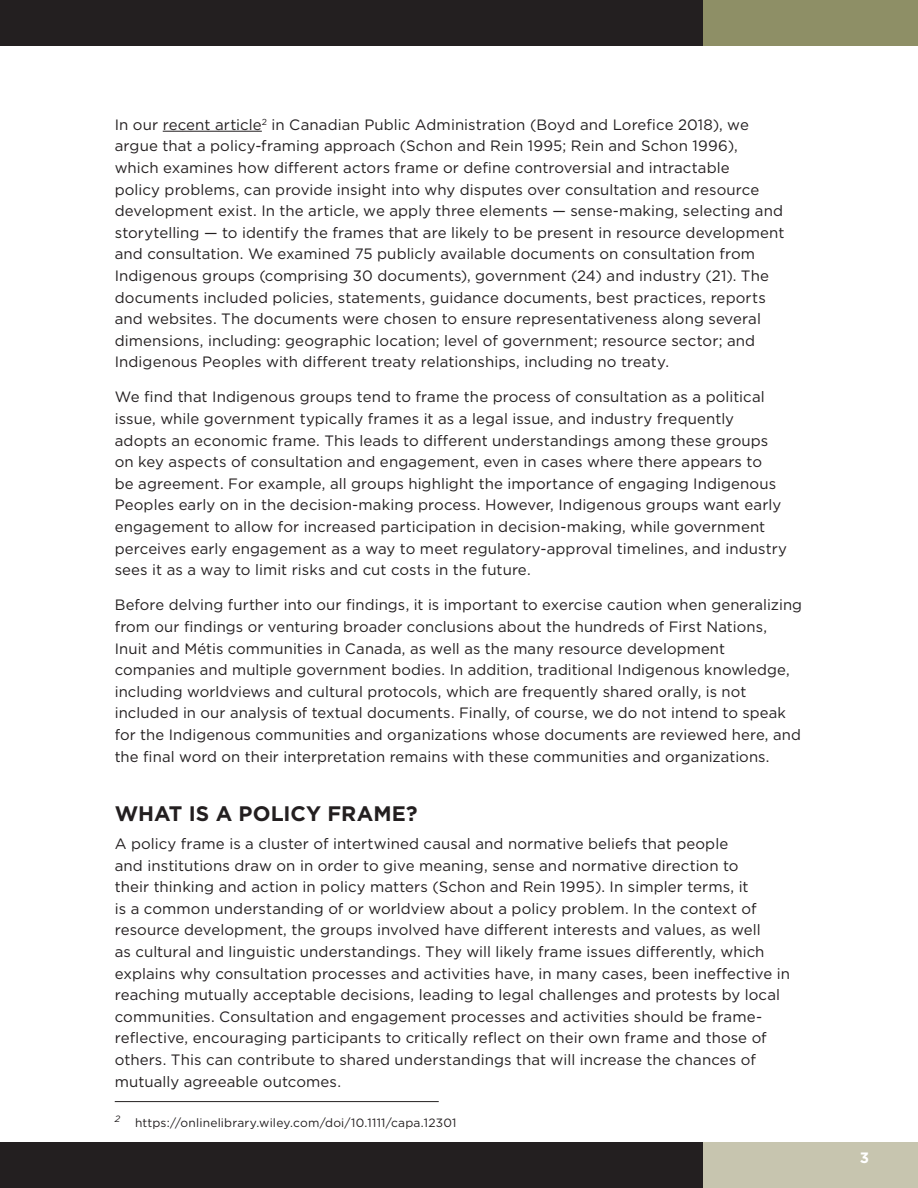
<style>
.page{position:relative;width:918px;height:1188px;background:#fff}
.page>*{position:absolute;margin:0;border:0;box-sizing:border-box;transform-origin:0 0}
.Heading_1{font:700 21px "Gotham";color:#231f20}
.Body{font:15px/21.6px "Gotham";letter-spacing:.005em;color:#231f20}
.t1{font:700 15px "Gotham";color:#fff}
.Footnote{font:12px "Gotham";letter-spacing:.015em;color:#231f20}
</style>
<div class="page">
<div style="left:703px;top:0;width:215px;height:45px;background:#8e8f66"></div>
<div style="left:0;top:0;width:703px;height:45px;background:#231f20"></div>
<div style="left:703px;top:1143px;width:215px;height:45px;background:#c7c5af"></div>
<div style="left:0;top:1143px;width:703px;height:45px;background:#231f20"></div>
<hr style="left:163px;top:131px;width:99px;height:1px;background:#231f20">
<hr style="left:115px;top:1101px;width:324px;height:1px;background:#231f20">
<p class="Body" style="left:115px;top:113px;width:671px">In our recent article<sup>2</sup> in Canadian Public Administration (Boyd and Lorefice 2018), we argue that a policy-framing approach (Schon and Rein 1995; Rein and Schon 1996), which examines how different actors frame or define controversial and intractable<br>policy problems, can provide insight into why disputes over consultation and resource development exist. In the article, we apply three elements — sense-making, selecting and storytelling — to identify the frames that are likely to be present in resource development and consultation. We examined 75 publicly available documents on consultation from Indigenous groups (comprising 30 documents), government (24) and industry (21). The documents included policies, statements, guidance documents, best practices, reports and websites. The documents were chosen to ensure representativeness along several dimensions, including: geographic location; level of government; resource sector; and Indigenous Peoples with different treaty relationships, including no treaty.</p>
<p class="Body" style="left:115px;top:386px;width:674px">We find that Indigenous groups tend to frame the process of consultation as a political issue, while government typically frames it as a legal issue, and industry frequently adopts an economic frame. This leads to different understandings among these groups on key aspects of consultation and engagement, even in cases where there appears to<br>be agreement. For example, all groups highlight the importance of engaging Indigenous Peoples early on in the decision-making process. However, Indigenous groups want early engagement to allow for increased participation in decision-making, while government perceives early engagement as a way to meet regulatory-approval timelines, and industry sees it as a way to limit risks and cut costs in the future.</p>
<p class="Body" style="left:115px;top:594px;width:689px">Before delving further into our findings, it is important to exercise caution when generalizing from our findings or venturing broader conclusions about the hundreds of First Nations, Inuit and Métis communities in Canada, as well as the many resource development companies and multiple government bodies. In addition, traditional Indigenous knowledge, including worldviews and cultural protocols, which are frequently shared orally, is not included in our analysis of textual documents. Finally, of course, we do not intend to speak for the Indigenous communities and organizations whose documents are reviewed here, and the final word on their interpretation remains with these communities and organizations.</p>
<p class="Heading_1" style="left:115px;top:799px;width:304px">WHAT IS A POLICY FRAME?</p>
<p class="Body" style="left:115px;top:833px;width:677px">A policy frame is a cluster of intertwined causal and normative beliefs that people<br>and institutions draw on in order to give meaning, sense and normative direction to<br>their thinking and action in policy matters (Schon and Rein 1995). In simpler terms, it<br>is a common understanding of or worldview about a policy problem. In the context of resource development, the groups involved have different interests and values, as well<br>as cultural and linguistic understandings. They will likely frame issues differently, which explains why consultation processes and activities have, in many cases, been ineffective in reaching mutually acceptable decisions, leading to legal challenges and protests by local communities. Consultation and engagement processes and activities should be frame&shy;reflective, encouraging participants to critically reflect on their own frame and those of others. This can contribute to shared understandings that will increase the chances of mutually agreeable outcomes.</p>
<p class="Footnote" style="left:115px;top:1115px;width:343px"><sup>2</sup> https://onlinelibrary.wiley.com/doi/10.1111/capa.12301</p>
<p class="t1" style="left:860px;top:1148px;width:11px">3</p>
</div>
